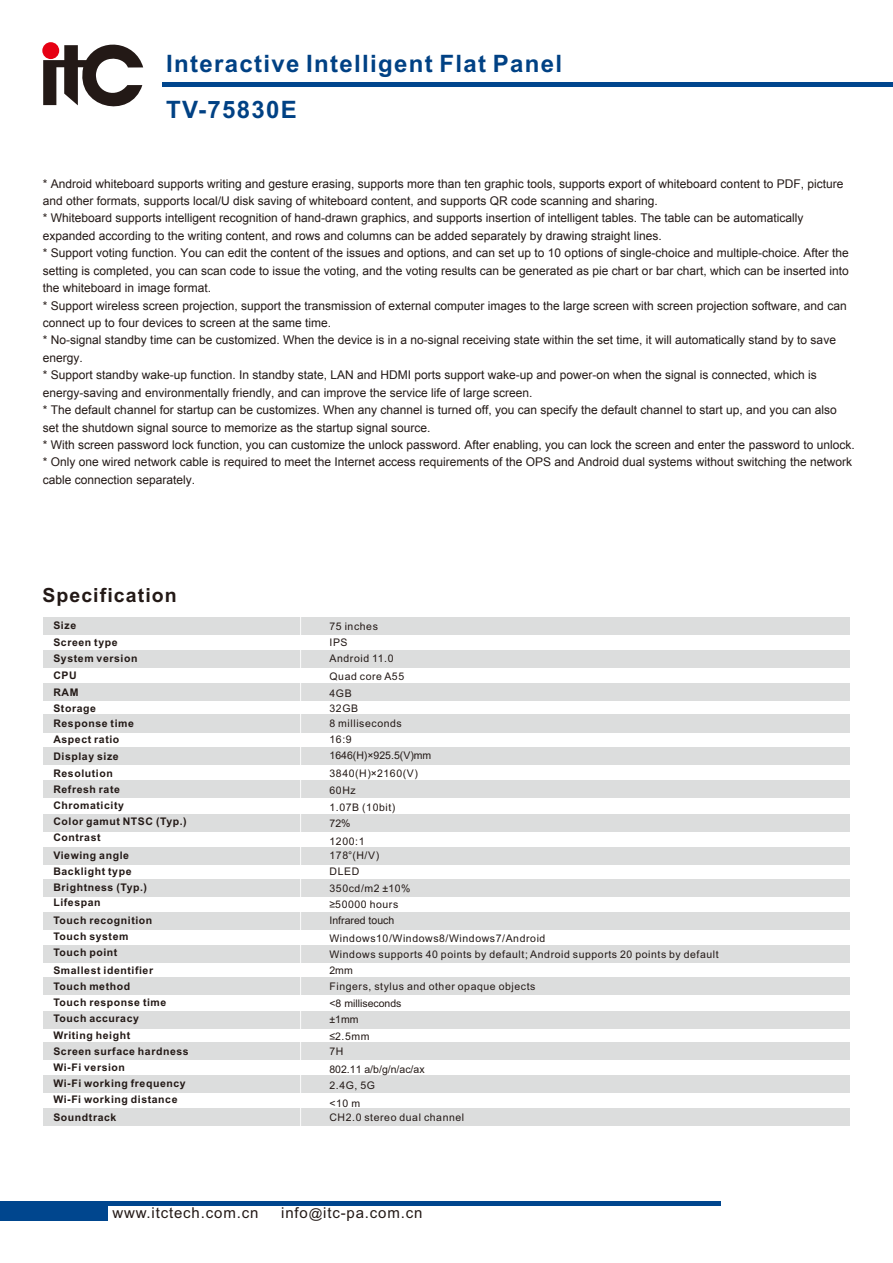
<style>
.page{position:relative;width:893px;height:1263px;background:#fff}
.page>*{position:absolute;margin:0;border:0;box-sizing:border-box;transform-origin:0 0}
.t1{font:700 24px "Arial";letter-spacing:.055em;color:#004184}
.t2{font:700 19.5px "Arial";letter-spacing:.055em;color:#231916}
.t3{font:15px "Arial";letter-spacing:.055em;color:#231916}
.t4{font:12px/17.4px "Arial";color:#231916}
.t5{font:700 10.5px/16.2px "Arial";letter-spacing:.055em;color:#231916}
.t6{font:10.5px/16.2px "Arial";letter-spacing:.055em;color:#231916}
.t7{font:10.5px/15.9px "Arial";color:#231916}
.s1{font-size:13.5px}
</style>
<div class="page">
<hr style="left:0;top:1202px;width:720px;height:4px;background:#00468e">
<div style="left:0;top:1202px;width:108px;height:18px;background:#00468e"></div>
<hr style="left:163px;top:82px;width:730px;height:4px;background:#00468e">
<svg style="left:43px;top:42px;width:100px;height:65px"></svg>
<div style="left:44px;top:650px;width:806px;height:18px;background:#dcdddd"></div>
<div style="left:44px;top:617px;width:806px;height:18px;background:#dcdddd"></div>
<div style="left:44px;top:683px;width:806px;height:18px;background:#dcdddd"></div>
<div style="left:44px;top:747px;width:806px;height:18px;background:#dcdddd"></div>
<div style="left:44px;top:714px;width:806px;height:18px;background:#dcdddd"></div>
<div style="left:44px;top:780px;width:806px;height:18px;background:#dcdddd"></div>
<div style="left:44px;top:814px;width:806px;height:18px;background:#dcdddd"></div>
<div style="left:44px;top:847px;width:806px;height:18px;background:#dcdddd"></div>
<div style="left:44px;top:912px;width:806px;height:17px;background:#dcdddd"></div>
<div style="left:44px;top:879px;width:806px;height:17px;background:#dcdddd"></div>
<div style="left:44px;top:945px;width:806px;height:17px;background:#dcdddd"></div>
<div style="left:44px;top:977px;width:806px;height:18px;background:#dcdddd"></div>
<div style="left:44px;top:1011px;width:806px;height:17px;background:#dcdddd"></div>
<div style="left:44px;top:1075px;width:806px;height:18px;background:#dcdddd"></div>
<div style="left:44px;top:1042px;width:806px;height:18px;background:#dcdddd"></div>
<div style="left:44px;top:1108px;width:806px;height:18px;background:#dcdddd"></div>
<hr style="left:300px;top:617px;width:1px;height:526px;background:#fff">
<h1 class="t1" style="left:166px;top:54px;width:398px">Interactive Intelligent Flat Panel</h1>
<h1 class="t1" style="left:166px;top:101px;width:132px">TV-75830E</h1>
<p class="t4" style="left:43px;top:175px;width:813px">* Android whiteboard supports writing and gesture erasing, supports more than ten graphic tools, supports export of whiteboard content to PDF, picture and other formats, supports local/U disk saving of whiteboard content, and supports QR code scanning and sharing.<br>* Whiteboard supports intelligent recognition of hand-drawn graphics, and supports insertion of intelligent tables. The table can be automatically expanded according to the writing content, and rows and columns can be added separately by drawing straight lines.<br>* Support voting function. You can edit the content of the issues and options, and can set up to 10 options of single-choice and multiple-choice. After the setting is completed, you can scan code to issue the voting, and the voting results can be generated as pie chart or bar chart, which can be inserted into the whiteboard in image format.<br>* Support wireless screen projection, support the transmission of external computer images to the large screen with screen projection software, and can connect up to four devices to screen at the same time.<br>* No-signal standby time can be customized. When the device is in a no-signal receiving state within the set time, it will automatically stand by to save energy.<br>* Support standby wake-up function. In standby state, LAN and HDMI ports support wake-up and power-on when the signal is connected, which is energy-saving and environmentally friendly, and can improve the service life of large screen.<br>* The default channel for startup can be customizes. When any channel is turned off, you can specify the default channel to start up, and you can also set the shutdown signal source to memorize as the startup signal source.<br>* With screen password lock function, you can customize the unlock password. After enabling, you can lock the screen and enter the password to unlock. * Only one wired network cable is required to meet the Internet access requirements of the OPS and Android dual systems without switching the network cable connection separately.</p>
<h2 class="t2" style="left:42px;top:588px;width:136px">Specification</h2>
<p class="t5" style="left:53px;top:619px;width:86px">Size<br>Screen type<br>System version</p>
<p class="t5" style="left:53px;top:669px;width:44px">CPU<br>RAM<br>Storage</p>
<p class="t5" style="left:53px;top:716px;width:82px">Response time<br>Aspect ratio</p>
<p class="t5" style="left:53px;top:750px;width:135px">Display size<br>Resolution<br>Refresh rate<br>Chromaticity<br>Color gamut NTSC (Typ.)<br>Contrast</p>
<p class="t5" style="left:53px;top:848px;width:95px">Viewing angle<br>Backlight type<br>Brightness (Typ.)</p>
<p class="t5" style="left:53px;top:894px;width:100px;line-height:17.7px">Lifespan<br>Touch recognition</p>
<p class="t5" style="left:53px;top:929px;width:77px">Touch system<br>Touch point</p>
<p class="t5" style="left:53px;top:963px;width:137px">Smallest identifier<br>Touch method<br>Touch response time<br>Touch accuracy<br>Writing height<br>Screen surface hardness<br>Wi-Fi version<br>Wi-Fi working frequency<br>Wi-Fi working distance</p>
<p class="t5" style="left:53px;top:1110px;width:65px">Soundtrack</p>
<p class="t6" style="left:329px;top:619px;width:66px">75 inches<br>IPS<br>Android 11.0</p>
<p class="t6" style="left:329px;top:668px;width:76px;line-height:17.7px">Quad core A55<br>4GB</p>
<p class="t6" style="left:329px;top:702px;width:74px;line-height:14.7px">32GB<br>8 milliseconds</p>
<p class="t6" style="left:329px;top:731px;width:103px;line-height:17.2px">16:9<br>1646(H)×925.5(V)mm<br>3840(H)×2160(V)<br>60Hz</p>
<p class="t6" style="left:329px;top:799px;width:67px;line-height:17px">1.07B (10bit)<br>72%<br>1200:1</p>
<p class="t6" style="left:329px;top:848px;width:217px">178°(H/V)<br>DLED<br>350cd/m2 ±10%<br>≥50000 hours<br>Infrared touch<br>Windows10/Windows8/Windows7/Android</p>
<p class="t6" style="left:329px;top:947px;width:391px">Windows supports 40 points by default; Android supports 20 points by default<br>2mm<br>Fingers, stylus and other opaque objects<br>&lt;8 milliseconds<br>±1mm</p>
<p class="t6" style="left:329px;top:1030px;width:42px;line-height:14.7px">≤2.5mm<br>7H</p>
<p class="t7" style="left:329px;top:1062px;width:97px">802.11 a/b/g/n/ac/ax<br>2.4G, 5G</p>
<p class="t6" style="left:329px;top:1096px;width:136px;line-height:14.7px">&lt;10 m<br>CH2.0 stereo dual channel</p>
<p class="t3" style="left:112px;top:1207px;width:147px">www.itctech.com.cn</p>
<p class="t3" style="left:281px;top:1207px;width:143px">info<span class="s1">@</span>itc-pa.com.cn</p>
</div>
